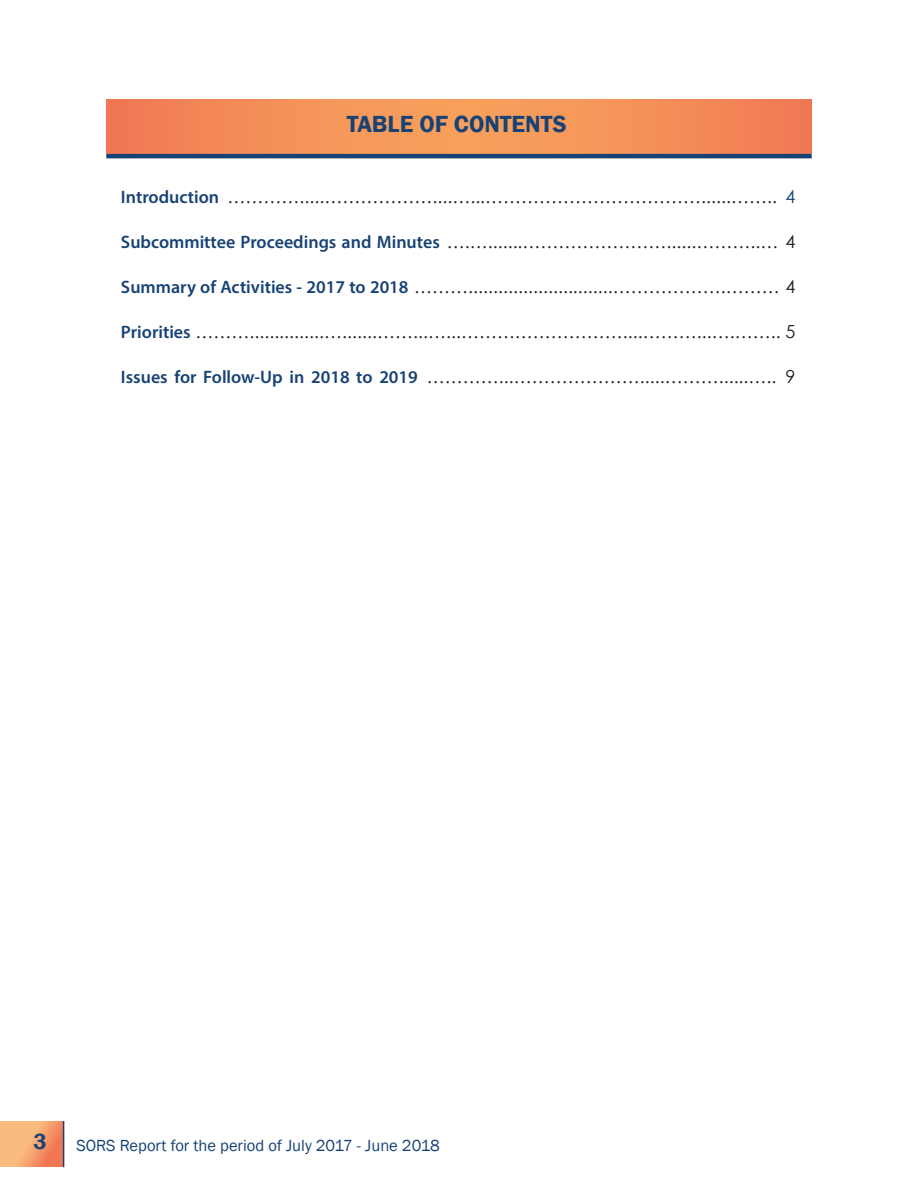
<style>
.page{position:relative;width:918px;height:1188px;background:#fff}
.page>*{position:absolute;margin:0;border:0;box-sizing:border-box;transform-origin:0 0}
.t1{font:600 24px "Franklin Gothic";color:#174275}
.t2{font:600 22.5px "Franklin Gothic";color:#174275}
.t3{font:18px "Century Gothic";color:#231f20}
.t4{font:600 18px "Myriad Pro";color:#174275}
.t5{font:16.5px "Franklin Gothic";color:#174275}
.s1{font-family:"Myriad Pro";font-weight:600;color:#174275}
.s2{color:#174275}
.s3{font-family:"Century Gothic";font-weight:400;color:#231f20}
</style>
<div class="page">
<svg style="left:0;top:1121px;width:63px;height:46px;background:#f6a470"></svg>
<hr style="left:63px;top:1121px;width:1px;height:46px;background:#174275">
<svg style="left:106px;top:99px;width:706px;height:55px;background:#f38e58"></svg>
<hr style="left:106px;top:154px;width:706px;height:4px;background:#174275">
<h1 class="t1" style="left:347px;top:109px;width:222px">TABLE OF CONTENTS</h1>
<p class="t3" style="left:121px;top:184px;width:676px"><span class="s1">Introduction</span> ………….....………………....…...………………………………......…….. <span class="s2">4</span></p>
<p class="t4" style="left:121px;top:231px;width:676px">Subcommittee Proceedings and Minutes <span class="s3">….….......……………………......………..… 4</span></p>
<p class="t3" style="left:121px;top:274px;width:676px"><span class="s1">Summary of Activities - 2017 to 2018</span> ……….............................……………….……… 4</p>
<p class="t3" style="left:121px;top:319px;width:676px"><span class="s1">Priorities</span> ………...............….......……...…...………………………....………...….…….. 5</p>
<p class="t3" style="left:121px;top:364px;width:676px"><span class="s1">Issues for Follow-Up in 2018 to 2019</span> …………...………………….....………......….. 9</p>
<p class="t2" style="left:34px;top:1128px;width:15px">3</p>
<p class="t5" style="left:76px;top:1135px;width:365px">SORS Report for the period of July 2017 - June 2018</p>
</div>
